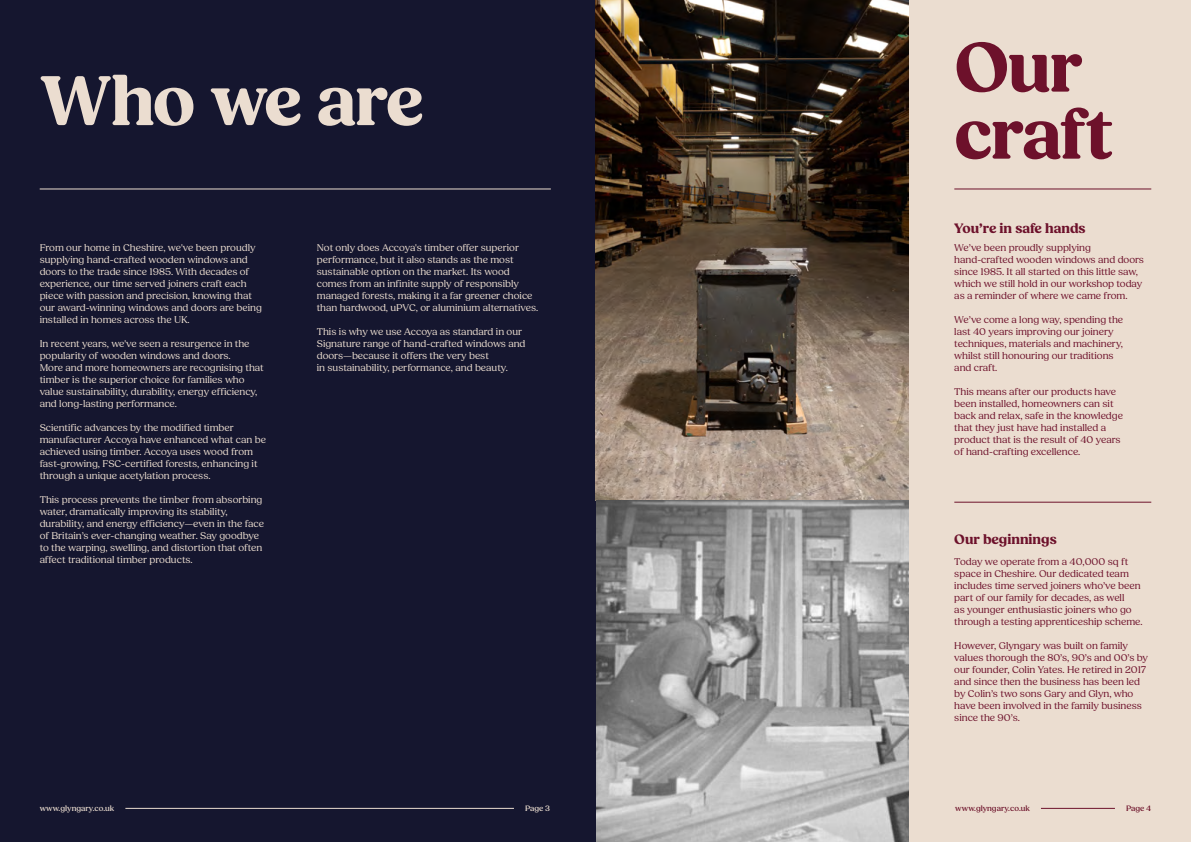
<style>
.page{position:relative;width:1191px;height:842px;background:#fff}
.page>*{position:absolute;margin:0;border:0;box-sizing:border-box;transform-origin:0 0}
.t1{font:700 72px "Fields";letter-spacing:-.03em;color:#ebddd0}
.t2{font:700 72px/67px "Fields";letter-spacing:-.025em;color:#6d112b}
.t3{font:700 14px "Fields";color:#6d112b}
.t4{font:10px/12px "Fields";color:#ebddd0}
.t5{font:10px/12px "Fields";color:#6d112b}
.t6{font:500 8px "Fields";color:#ebddd0}
.t7{font:500 8px "Fields";color:#6d122a}
</style>
<div class="page">
<div style="left:786px;top:0;width:405px;height:842px;background:#ebddd0"></div>
<div style="left:0;top:0;width:597px;height:842px;background:#15162f"></div>
<hr style="left:40px;top:188px;width:511px;height:1px;background:#ebddd0">
<img style="left:595px;top:0;width:314px;height:501px">
<hr style="left:954px;top:188px;width:197px;height:1px;background:#6d112b">
<hr style="left:954px;top:502px;width:197px;height:1px;background:#6d122a">
<img style="left:597px;top:501px;width:312px;height:341px">
<hr style="left:1041px;top:808px;width:74px;height:1px;background:#6d122a">
<hr style="left:125px;top:808px;width:389px;height:1px;background:#ebddd0">
<h1 class="t1" style="left:40px;top:59px;width:385px">Who we are</h1>
<p class="t4" style="left:40px;top:242px;width:224px">From our home in Cheshire, we've been proudly supplying hand-crafted wooden windows and doors to the trade since 1985. With decades of experience, our time served joiners craft each piece with passion and precision, knowing that our award-winning windows and doors are being installed in homes across the UK.</p>
<p class="t4" style="left:40px;top:338px;width:226px">In recent years, we've seen a resurgence in the popularity of wooden windows and doors.<br>More and more homeowners are recognising that timber is the superior choice for families who value sustainability, durability, energy efficiency, and long-lasting performance.</p>
<p class="t4" style="left:40px;top:422px;width:228px">Scientific advances by the modified timber manufacturer Accoya have enhanced what can be achieved using timber. Accoya uses wood from fast-growing, FSC-certified forests, enhancing it through a unique acetylation process.</p>
<p class="t4" style="left:40px;top:494px;width:226px">This process prevents the timber from absorbing water, dramatically improving its stability, durability, and energy efficiency—even in the face of Britain’s ever-changing weather. Say goodbye to the warping, swelling, and distortion that often affect traditional timber products.</p>
<p class="t4" style="left:317px;top:242px;width:223px">Not only does Accoya's timber offer superior performance, but it also stands as the most sustainable option on the market. Its wood comes from an infinite supply of responsibly managed forests, making it a far greener choice than hardwood, uPVC, or aluminium alternatives.</p>
<p class="t4" style="left:317px;top:326px;width:210px">This is why we use Accoya as standard in our Signature range of hand-crafted windows and doors—because it offers the very best<br>in sustainability, performance, and beauty.</p>
<h1 class="t2" style="left:954px;top:36px;width:161px">Our craft</h1>
<h2 class="t3" style="left:954px;top:220px;width:133px">You’re in safe hands</h2>
<p class="t5" style="left:954px;top:242px;width:191px">We’ve been proudly supplying hand-crafted wooden windows and doors since 1985. It all started on this little saw, which we still hold in our workshop today as a reminder of where we came from.</p>
<p class="t5" style="left:954px;top:314px;width:170px">We’ve come a long way, spending the last 40 years improving our joinery techniques, materials and machinery, whilst still honouring our traditions and craft.</p>
<p class="t5" style="left:954px;top:386px;width:170px">This means after our products have been installed, homeowners can sit back and relax, safe in the knowledge that they just have had installed a product that is the result of 40 years of hand-crafting excellence.</p>
<h2 class="t3" style="left:954px;top:531px;width:104px">Our beginnings</h2>
<p class="t5" style="left:954px;top:556px;width:190px">Today we operate from a 40,000 sq ft space in Cheshire. Our dedicated team includes time served joiners who’ve been part of our family for decades, as well<br>as younger enthusiastic joiners who go through a testing apprenticeship scheme.</p>
<p class="t5" style="left:954px;top:640px;width:195px">However, Glyngary was built on family values thorough the 80’s, 90’s and 00’s by our founder, Colin Yates. He retired in 2017 and since then the business has been led by Colin’s two sons Gary and Glyn, who have been involved in the family business since the 90’s.</p>
<p class="t6" style="left:40px;top:803px;width:76px">www.glyngary.co.uk</p>
<p class="t6" style="left:525px;top:803px;width:27px">Page 3</p>
<p class="t7" style="left:955px;top:803px;width:76px">www.glyngary.co.uk</p>
<p class="t7" style="left:1126px;top:803px;width:27px">Page 4</p>
</div>
